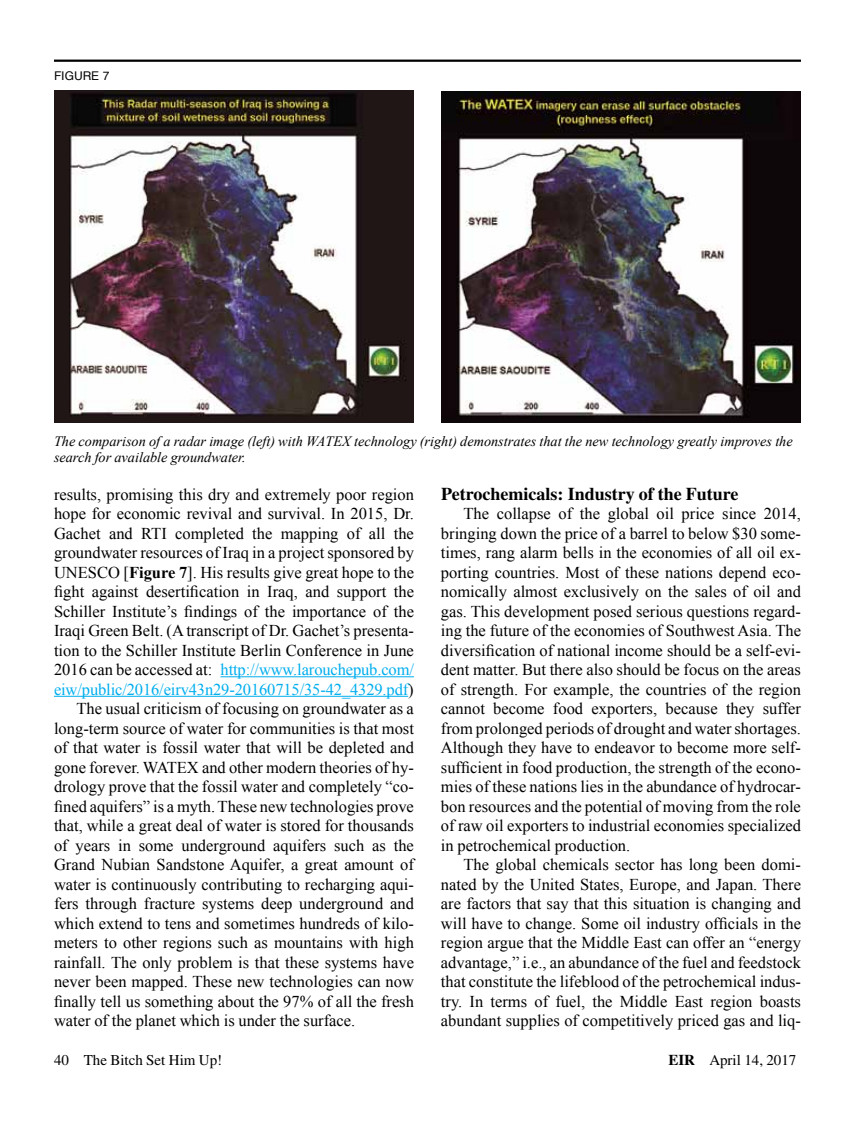
<style>
.page{position:relative;width:864px;height:1134px;background:#fff}
.page>*{position:absolute;margin:0;border:0;box-sizing:border-box;transform-origin:0 0}
.t1{font:700 18px "Times";color:#000}
.t2{font:16.5px/19.5px "Times New Roman";color:#000;text-align:justify}
.t3{font:16.5px "Times New Roman";letter-spacing:-.01em;color:#00aeef}
.t4{font:15px "Times";color:#000}
.t5{font:italic 14.25px/15.8px "Times New Roman";color:#000}
.t6{font:12px "Helvetica";color:#000}
.s1{font-weight:700}
.s2{color:#000}
</style>
<div class="page">
<hr style="left:221px;top:676px;width:193px;height:1px;background:#00aeef">
<hr style="left:54px;top:696px;width:354px;height:1px;background:#00aeef">
<img style="left:54px;top:91px;width:360px;height:331px">
<img style="left:441px;top:91px;width:360px;height:332px">
<hr style="left:54px;top:60px;width:747px;height:2px;background:#000">
<p class="t6" style="left:54px;top:66px;width:57px">FIGURE 7</p>
<p class="t5" style="left:54px;top:433px;width:740px">The comparison of a radar image (left) with WATEX technology (right) demonstrates that the new technology greatly improves the search for available groundwater.</p>
<p class="t2" style="left:54px;top:484px;width:362px">results, promising this dry and extremely poor region</p>
<p class="t2" style="left:54px;top:503px;width:361px">hope for economic revival and survival. In 2015, Dr.</p>
<p class="t2" style="left:54px;top:523px;width:361px">Gachet and RTI completed the mapping of all the</p>
<p class="t2" style="left:54px;top:542px;width:361px">groundwater resources of Iraq in a project sponsored by</p>
<p class="t2" style="left:54px;top:562px;width:362px">UNESCO [<span class="s1">Figure 7</span>]. His results give great hope to the</p>
<p class="t2" style="left:54px;top:581px;width:362px">fight against desertification in Iraq, and support the</p>
<p class="t2" style="left:54px;top:601px;width:361px">Schiller Institute’s findings of the importance of the</p>
<p class="t2" style="left:54px;top:620px;width:361px">Iraqi Green Belt. (A transcript of Dr. Gachet’s presenta-</p>
<p class="t2" style="left:54px;top:640px;width:361px">tion to the Schiller Institute Berlin Conference in June</p>
<p class="t3" style="left:54px;top:658px;width:362px"><span class="s2">2016 can be accessed at:</span> http://www.larouchepub.com/</p>
<p class="t3" style="left:54px;top:678px;width:361px">eiw/public/2016/eirv43n29-20160715/35-42_4329.pdf<span class="s2">)</span></p>
<p class="t2" style="left:77px;top:699px;width:339px">The usual criticism of focusing on groundwater as a</p>
<p class="t2" style="left:54px;top:718px;width:361px">long-term source of water for communities is that most</p>
<p class="t2" style="left:54px;top:738px;width:362px">of that water is fossil water that will be depleted and</p>
<p class="t2" style="left:54px;top:757px;width:361px">gone forever. WATEX and other modern theories of hy-</p>
<p class="t2" style="left:54px;top:777px;width:361px">drology prove that the fossil water and completely “co-</p>
<p class="t2" style="left:54px;top:796px;width:361px">fined aquifers” is a myth. These new technologies prove</p>
<p class="t2" style="left:54px;top:816px;width:361px">that, while a great deal of water is stored for thousands</p>
<p class="t2" style="left:54px;top:835px;width:361px">of years in some underground aquifers such as the</p>
<p class="t2" style="left:54px;top:855px;width:361px">Grand Nubian Sandstone Aquifer, a great amount of</p>
<p class="t2" style="left:54px;top:874px;width:361px">water is continuously contributing to recharging aqui-</p>
<p class="t2" style="left:54px;top:894px;width:361px">fers through fracture systems deep underground and</p>
<p class="t2" style="left:54px;top:913px;width:361px">which extend to tens and sometimes hundreds of kilo-</p>
<p class="t2" style="left:54px;top:933px;width:361px">meters to other regions such as mountains with high</p>
<p class="t2" style="left:54px;top:952px;width:361px">rainfall. The only problem is that these systems have</p>
<p class="t2" style="left:54px;top:972px;width:361px">never been mapped. These new technologies can now</p>
<p class="t2" style="left:54px;top:991px;width:361px">finally tell us something about the 97% of all the fresh</p>
<p class="t2" style="left:54px;top:1011px;width:303px">water of the planet which is under the surface.</p>
<p class="t1" style="left:441px;top:483px;width:299px">Petrochemicals: Industry of the Future</p>
<p class="t2" style="left:441px;top:503px;width:362px;text-indent:23px">The collapse of the global oil price since 2014, bringing down the price of a barrel to below $30 some&shy;times, rang alarm bells in the economies of all oil ex&shy;porting countries. Most of these nations depend eco&shy;nomically almost exclusively on the sales of oil and gas. This development posed serious questions regard&shy;ing the future of the economies of Southwest Asia. The diversification of national income should be a self-evi&shy;dent matter. But there also should be focus on the areas of strength. For example, the countries of the region cannot become food exporters, because they suffer from prolonged periods of drought and water shortages.<br>Although they have to endeavor to become more self&shy;sufficient in food production, the strength of the econo&shy;mies of these nations lies in the abundance of hydrocar&shy;bon resources and the potential of moving from the role of raw oil exporters to industrial economies specialized in petrochemical production.</p>
<p class="t2" style="left:441px;top:855px;width:362px;text-indent:23px">The global chemicals sector has long been domi&shy;nated by the United States, Europe, and Japan. There are factors that say that this situation is changing and will have to change. Some oil industry officials in the region argue that the Middle East can offer an “energy advantage,” i.e., an abundance of the fuel and feedstock that constitute the lifeblood of the petrochemical indus&shy;try. In terms of fuel, the Middle East region boasts abundant supplies of competitively priced gas and liq-</p>
<p class="t4" style="left:54px;top:1052px;width:170px">40 The Bitch Set Him Up!</p>
<p class="t4" style="left:668px;top:1052px;width:130px"><span class="s1">EIR</span> April 14, 2017</p>
</div>
